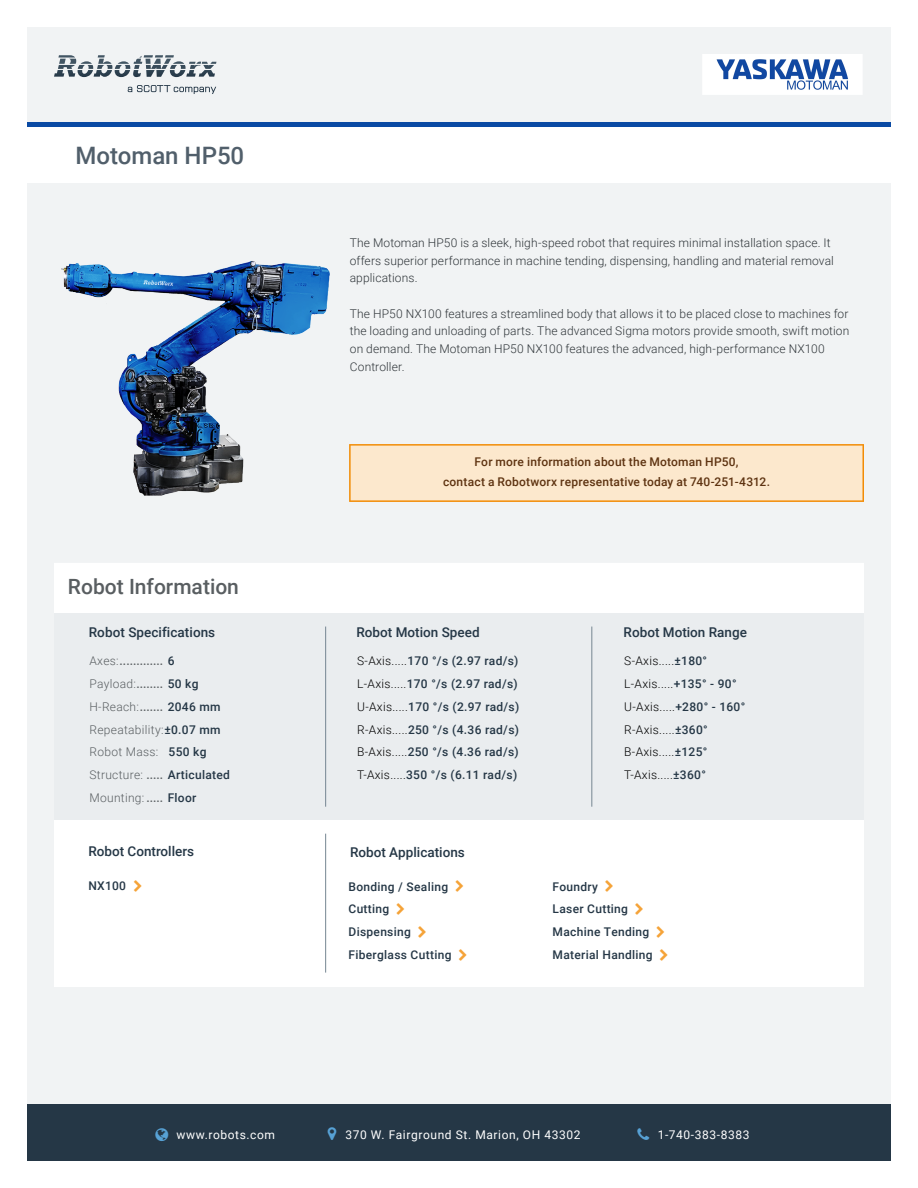
<style>
.page{position:relative;width:918px;height:1188px;background:#fff}
.page>*{position:absolute;margin:0;border:0;box-sizing:border-box;transform-origin:0 0}
.t1{font:500 24px "Roboto";color:#515f6b}
.t2{font:500 21px "Roboto";color:#595e61}
.t3{font:500 13.5px "Roboto";color:#253746}
.t4{font:300 12px/17.7px "Roboto";letter-spacing:.01em;color:#30363a}
.t5{font:500 12px/22.8px "Roboto";letter-spacing:.025em;color:#253746}
.t6{font:300 12px/22.8px "Roboto";letter-spacing:.025em;color:#595e61}
.t7{font:300 12px/22.8px "Roboto";letter-spacing:.025em;color:#000}
.t8{font:500 12px/19.8px "Roboto";letter-spacing:.015em;color:#5e3311;text-align:center}
.t9{font:12px "Roboto";letter-spacing:.05em;color:#fff}
.s1{font-weight:500}
.s2{font-weight:500;color:#253746}
.s3{font-weight:300;color:#000}
</style>
<div class="page">
<div style="left:27px;top:27px;width:864px;height:1134px;background:#f1f3f4"></div>
<div style="left:54px;top:563px;width:810px;height:50px;background:#fff"></div>
<div style="left:54px;top:613px;width:810px;height:207px;background:#eaedef"></div>
<div style="left:54px;top:820px;width:810px;height:166px;background:#fff"></div>
<hr style="left:325px;top:627px;width:1px;height:180px;background:#768692">
<hr style="left:325px;top:834px;width:1px;height:139px;background:#768692">
<hr style="left:592px;top:627px;width:1px;height:180px;background:#768692">
<div style="left:27px;top:127px;width:864px;height:56px;background:#fff"></div>
<div style="left:27px;top:1105px;width:864px;height:56px;background:#253746"></div>
<img style="left:61px;top:261px;width:269px;height:235px">
<svg style="left:349px;top:444px;width:515px;height:58px;background:#fbe2c1"></svg>
<svg style="left:128px;top:85px;width:88px;height:9px"></svg>
<svg style="left:54px;top:55px;width:162px;height:22px"></svg>
<img style="left:702px;top:54px;width:160px;height:41px">
<div style="left:27px;top:122px;width:864px;height:5px;background:#0a4aa4"></div>
<h1 class="t1" style="left:76px;top:138px;width:170px">Motoman HP50</h1>
<h2 class="t2" style="left:68px;top:572px;width:173px">Robot Information</h2>
<p class="t3" style="left:89px;top:623px;width:128px">Robot Specifications</p>
<p class="t6" style="left:89px;top:649px;width:142px">Axes:<span class="s1">.............</span> <span class="s2">6<br></span>Payload:<span class="s1">........</span> <span class="s2">50 kg<br></span>H-Reach:<span class="s1">.......</span> <span class="s2">2046 mm<br></span>Repeatability:<span class="s2">±0.07 mm<br></span>Robot Mass: <span class="s2">550 kg<br></span>Structure: <span class="s1">.....</span> <span class="s2">Articulated<br></span>Mounting: <span class="s1">.....</span> <span class="s2">Floor</span></p>
<p class="t3" style="left:88px;top:842px;width:107px">Robot Controllers</p>
<p class="t5" style="left:88px;top:874px;width:39px">NX100</p>
<p class="t4" style="left:350px;top:233px;width:486px">The Motoman HP50 is a sleek, high-speed robot that requires minimal installation space. It offers superior performance in machine tending, dispensing, handling and material removal applications.</p>
<p class="t4" style="left:350px;top:304px;width:501px">The HP50 NX100 features a streamlined body that allows it to be placed close to machines for the loading and unloading of parts. The advanced Sigma motors provide smooth, swift motion on demand. The Motoman HP50 NX100 features the advanced, high-performance NX100<br>Controller.</p>
<p class="t8" style="left:443px;top:452px;width:328px">For more information about the Motoman HP50,<br>contact a Robotworx representative today at 740-251-4312.</p>
<p class="t3" style="left:357px;top:623px;width:125px">Robot Motion Speed</p>
<p class="t5" style="left:357px;top:649px;width:164px"><span class="s3">S-Axis.....</span>170 °/s (2.97 rad/s)<br><span class="s3">L-Axis.....</span>170 °/s (2.97 rad/s)<br><span class="s3">U-Axis.....</span>170 °/s (2.97 rad/s)<br><span class="s3">R-Axis.....</span>250 °/s (4.36 rad/s)<br><span class="s3">B-Axis.....</span>250 °/s (4.36 rad/s)<br><span class="s3">T-Axis.....</span>350 °/s (6.11 rad/s)</p>
<p class="t3" style="left:624px;top:623px;width:125px">Robot Motion Range</p>
<p class="t7" style="left:624px;top:649px;width:122px">S-Axis.....<span class="s2">±180°<br></span>L-Axis.....<span class="s2">+135° - 90°<br></span>U-Axis.....<span class="s2">+280° - 160°<br></span>R-Axis.....<span class="s2">±360°<br></span>B-Axis.....<span class="s2">±125°<br></span>T-Axis.....<span class="s2">±360°</span></p>
<p class="t3" style="left:350px;top:842px;width:116px">Robot Applications</p>
<p class="t5" style="left:349px;top:874px;width:104px">Bonding / Sealing<br>Cutting<br>Dispensing<br>Fiberglass Cutting</p>
<p class="t5" style="left:553px;top:874px;width:102px">Foundry<br>Laser Cutting<br>Machine Tending<br>Material Handling</p>
<p class="t9" style="left:177px;top:1126px;width:100px">www.robots.com</p>
<p class="t9" style="left:345px;top:1126px;width:237px">370 W. Fairground St. Marion, OH 43302</p>
<p class="t9" style="left:658px;top:1126px;width:93px">1-740-383-8383</p>
</div>
